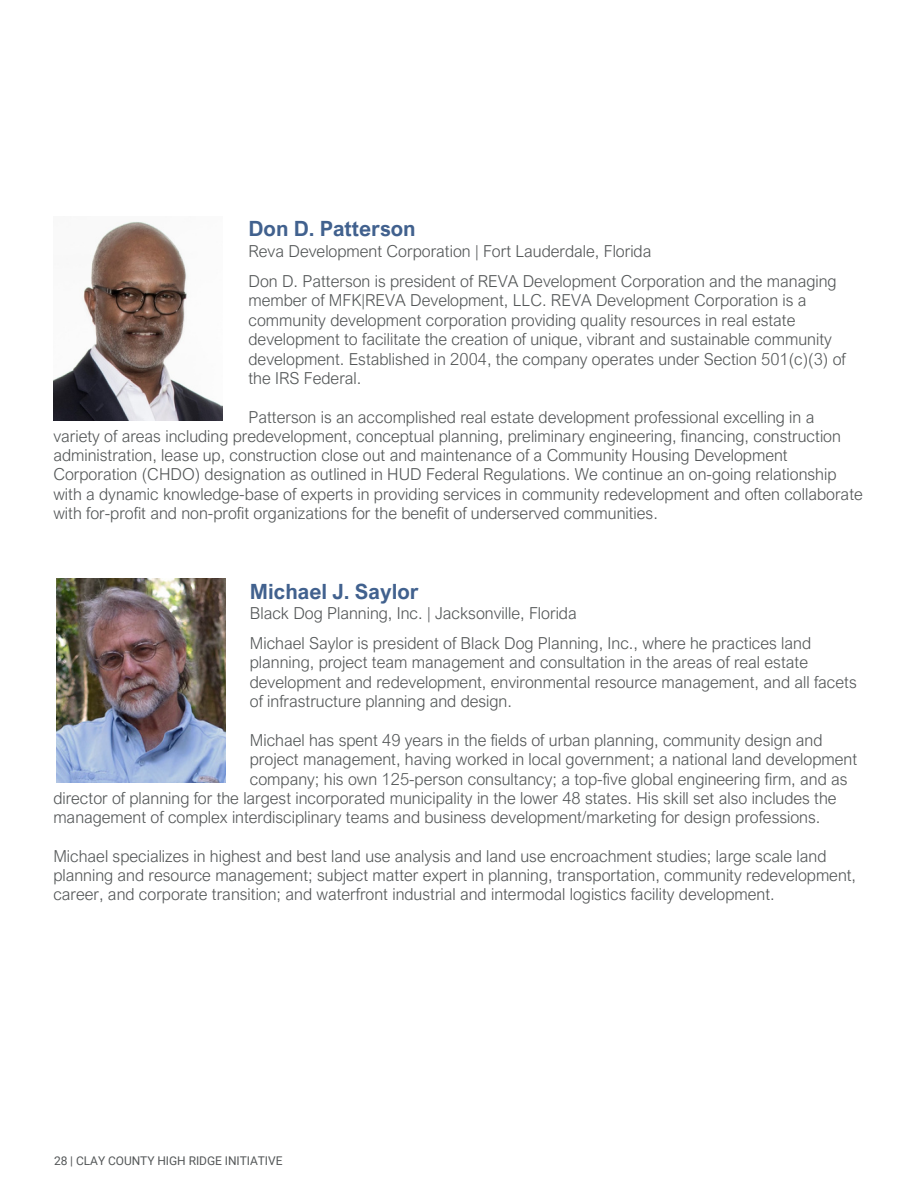
<style>
.page{position:relative;width:918px;height:1188px;background:#fff}
.page>*{position:absolute;margin:0;border:0;box-sizing:border-box;transform-origin:0 0}
.t1{font:700 21px "Arial Nova";color:#41618e}
.t2{font:300 16.5px/19.2px "Arial Nova";color:#545758}
.t3{font:12px "Roboto";letter-spacing:-.005em;color:#545758}
</style>
<div class="page">
<img style="left:57px;top:579px;width:169px;height:204px">
<img style="left:53px;top:221px;width:169px;height:199px">
<p class="t1" style="left:249px;top:216px;width:169px">Don D. Patterson</p>
<p class="t2" style="left:249px;top:241px;width:404px">Reva Development Corporation | Fort Lauderdale, Florida</p>
<p class="t2" style="left:249px;top:271px;width:599px">Don D. Patterson is president of REVA Development Corporation and the managing member of MFK|REVA Development, LLC. REVA Development Corporation is a community development corporation providing quality resources in real estate development to facilitate the creation of unique, vibrant and sustainable community development. Established in 2004, the company operates under Section 501(c)(3) of the IRS Federal.</p>
<p class="t2" style="left:249px;top:407px;width:567px">Patterson is an accomplished real estate development professional excelling in a</p>
<p class="t2" style="left:53px;top:426px;width:811px">variety of areas including predevelopment, conceptual planning, preliminary engineering, financing, construction administration, lease up, construction close out and maintenance of a Community Housing Development Corporation (CHDO) designation as outlined in HUD Federal Regulations. We continue an on-going relationship with a dynamic knowledge-base of experts in providing services in community redevelopment and often collaborate with for-profit and non-profit organizations for the benefit of underserved communities.</p>
<p class="t1" style="left:250px;top:578px;width:170px">Michael J. Saylor</p>
<p class="t2" style="left:250px;top:603px;width:328px">Black Dog Planning, Inc. | Jacksonville, Florida</p>
<p class="t2" style="left:250px;top:633px;width:608px">Michael Saylor is president of Black Dog Planning, Inc., where he practices land planning, project team management and consultation in the areas of real estate development and redevelopment, environmental resource management, and all facets of infrastructure planning and design.</p>
<p class="t2" style="left:250px;top:730px;width:609px">Michael has spent 49 years in the fields of urban planning, community design and project management, having worked in local government; a national land development company; his own 125-person consultancy; a top-five global engineering firm, and as</p>
<p class="t2" style="left:53px;top:788px;width:785px">director of planning for the largest incorporated municipality in the lower 48 states. His skill set also includes the management of complex interdisciplinary teams and business development/marketing for design professions.</p>
<p class="t2" style="left:53px;top:846px;width:804px">Michael specializes in highest and best land use analysis and land use encroachment studies; large scale land planning and resource management; subject matter expert in planning, transportation, community redevelopment, career, and corporate transition; and waterfront industrial and intermodal logistics facility development.</p>
<p class="t3" style="left:54px;top:1153px;width:230px">28 | CLAY COUNTY HIGH RIDGE INITIATIVE</p>
</div>
